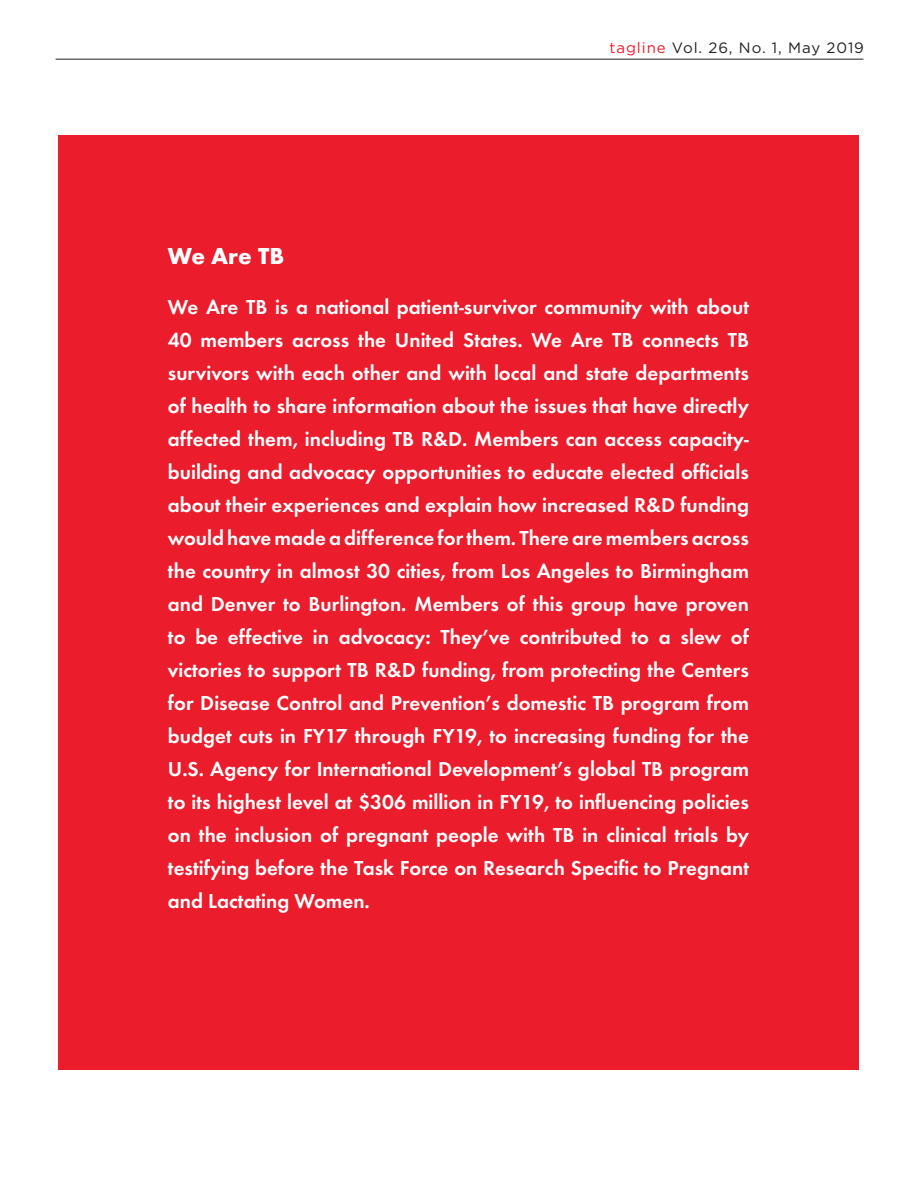
<style>
.page{position:relative;width:918px;height:1188px;background:#fff}
.page>*{position:absolute;margin:0;border:0;box-sizing:border-box;transform-origin:0 0}
.t1{font:700 24px "Futura T";color:#fff}
.t2{font:600 21px/33px "Futura T";color:#fff;text-align:justify}
.t3{font:15px "Gotham";letter-spacing:.06em;color:#231f20}
.s1{color:#eb1c2c}
</style>
<div class="page">
<hr style="left:56px;top:59px;width:807px;height:1px;background:#231f20">
<div style="left:58px;top:135px;width:801px;height:935px;background:#eb1c2c"></div>
<p class="t1" style="left:168px;top:242px;width:118px">We Are TB</p>
<p class="t3" style="left:610px;top:39px;width:256px"><span class="s1">tagline</span> Vol. 26, No. 1, May 2019</p>
<p class="t2" style="left:168px;top:291px;width:583px">We Are TB is a national patient-survivor community with about 40 members across the United States. We Are TB connects TB survivors with each other and with local and state departments of health to share information about the issues that have directly affected them, including TB R&amp;D. Members can access capacity&shy;building and advocacy opportunities to educate elected officials about their experiences and explain how increased R&amp;D funding would have made a difference for them. There are members across the country in almost 30 cities, from Los Angeles to Birmingham and Denver to Burlington. Members of this group have proven to be effective in advocacy: They’ve contributed to a slew of victories to support TB R&amp;D funding, from protecting the Centers for Disease Control and Prevention’s domestic TB program from budget cuts in FY17 through FY19, to increasing funding for the U.S. Agency for International Development’s global TB program to its highest level at $306 million in FY19, to influencing policies on the inclusion of pregnant people with TB in clinical trials by testifying before the Task Force on Research Specific to Pregnant and Lactating Women.</p>
</div>
